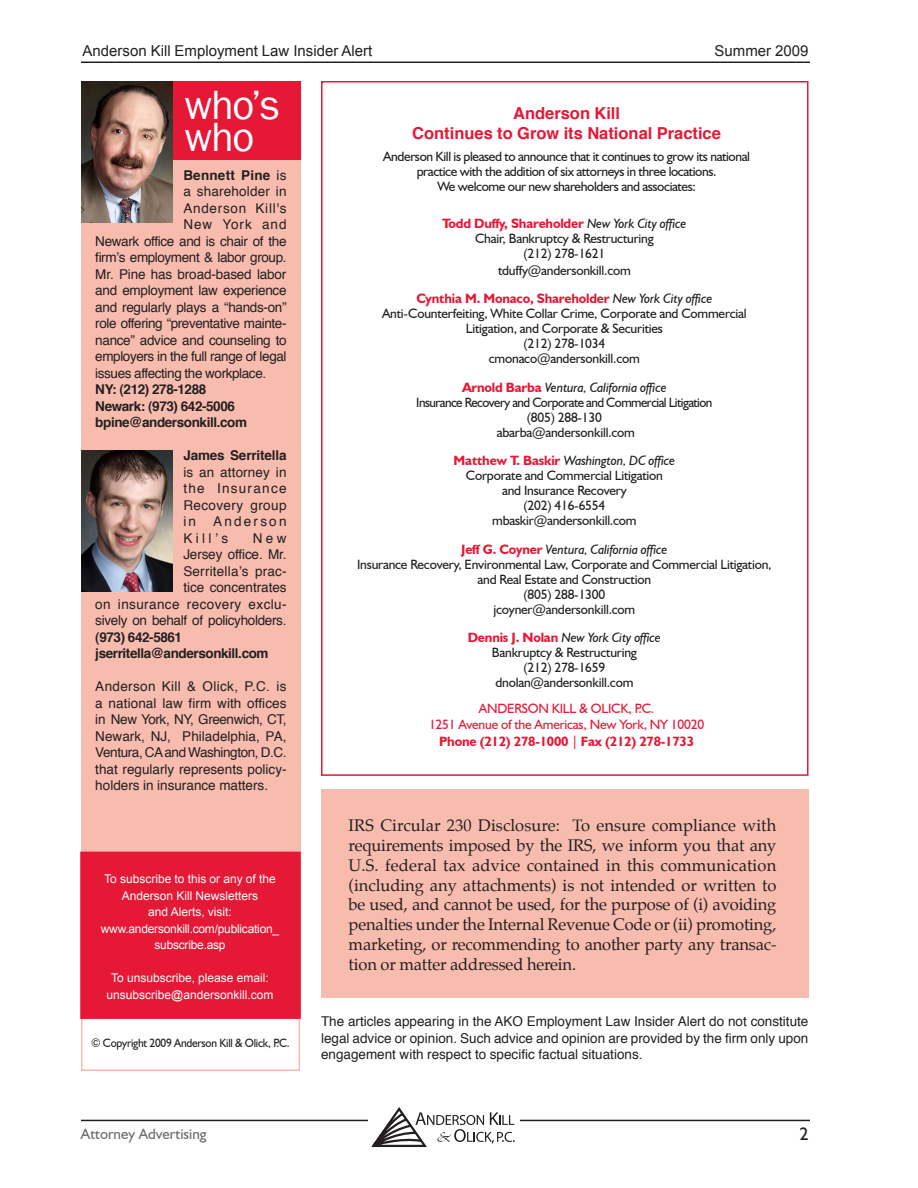
<style>
.page{position:relative;width:918px;height:1188px;background:#fff}
.page>*{position:absolute;margin:0;border:0;box-sizing:border-box;transform-origin:0 0}
.t1{font:42px "Franklin Gothic";letter-spacing:-.03em;color:#fff}
.t2{font:18px "Humanist 521 BT";color:#231f20}
.Body_Text{font:16.5px/19.8px "Palatino";letter-spacing:-.01em;color:#231f20;text-align:justify}
.sidebar_subhead{font:700 16.5px "Helvetica";color:#e51836}
.t3{font:15px "Arial";color:#231f20}
.t4{font:15px "Humanist 521 BT";color:#6c6d70}
.bio{font:13.5px/15px "Humanist 521 BT";letter-spacing:-.015em;color:#231f20;text-align:center}
.bio_sidebar{font:13.5px/16.5px "Helvetica";letter-spacing:-.01em;color:#231f20;text-align:justify}
.bio-2{font:13.5px/15px "Humanist 521 BT";letter-spacing:-.04em;color:#231f20;text-align:center}
.bio_sidebar-2{font:13.5px "Helvetica";letter-spacing:-.03em;color:#231f20}
.bio_sidebar-3{font:700 13.5px "Helvetica";letter-spacing:-.03em;color:#231f20}
.bio-3{font:13.5px/16.5px "Humanist 521 BT";letter-spacing:-.015em;color:#e51836;text-align:center}
.bio_sidebar-4{font:13.5px "Helvetica";letter-spacing:.015em;color:#231f20}
.bio_sidebar-5{font:13.5px "Helvetica";letter-spacing:.03em;color:#231f20}
.bio_sidebar-6{font:13.5px "Helvetica";letter-spacing:.055em;color:#231f20}
.bio_sidebar-7{font:13.5px/16.5px "Helvetica";letter-spacing:.165em;color:#231f20}
.bio_sidebar-8{font:700 13.5px "Helvetica";letter-spacing:.015em;color:#231f20}
.bio_sidebar-9{font:13.5px "Helvetica";letter-spacing:.07em;color:#231f20}
.Body_Text-2{font:12px/16.5px "Arial";color:#fff;text-align:center}
.Body_Text-3{font:12px/16.5px "Arial";letter-spacing:-.02em;color:#fff;text-align:center}
.t5{font:12px "Humanist 521 BT";letter-spacing:-.02em;color:#231f20;scale:.95 1}
.s1{font-weight:400}
.s2{font-weight:700}
.s3{font-weight:700;color:#e51836}
.s4{font-style:italic}
</style>
<div class="page">
<div style="left:321px;top:81px;width:487px;height:695px;border:2px solid #e51836"></div>
<div style="left:81px;top:987px;width:219px;height:84px;border:2px solid #f7bcae"></div>
<div style="left:81px;top:81px;width:219px;height:936px;background:#f7bcae"></div>
<div style="left:81px;top:81px;width:219px;height:78px;background:#e51836"></div>
<hr style="left:81px;top:62px;width:729px;height:1px;background:#231f20">
<img style="left:81px;top:81px;width:92px;height:141px">
<img style="left:81px;top:450px;width:92px;height:142px">
<div style="left:80px;top:852px;width:221px;height:167px;background:#e51836;border:2px solid #e51836"></div>
<div style="left:321px;top:789px;width:487px;height:209px;background:#f7bcae"></div>
<hr style="left:81px;top:1120px;width:729px;height:1px;background:#231f20">
<div style="left:369px;top:1107px;width:151px;height:47px;background:#fff"></div>
<svg style="left:371px;top:1107px;width:144px;height:40px"></svg>
<p class="t3" style="left:82px;top:41px;width:291px">Anderson Kill Employment Law Insider Alert</p>
<p class="t3" style="left:714px;top:41px;width:95px">Summer 2009</p>
<p class="t1" style="left:185px;top:79px;width:97px">who’s</p>
<p class="t1" style="left:185px;top:111px;width:71px">who</p>
<p class="bio_sidebar-8" style="left:183px;top:164px;width:105px">Bennett Pine <span class="s1">is</span></p>
<p class="bio_sidebar-4" style="left:183px;top:181px;width:105px">a shareholder in</p>
<p class="bio_sidebar-6" style="left:183px;top:198px;width:105px">Anderson Kill's</p>
<p class="bio_sidebar-9" style="left:183px;top:214px;width:105px">New York and</p>
<p class="bio_sidebar" style="left:95px;top:233px;width:193px">Newark office and is chair of the</p>
<p class="bio_sidebar-2" style="left:95px;top:247px;width:193px">firm’s employment &amp; labor group.</p>
<p class="bio_sidebar" style="left:95px;top:266px;width:193px">Mr. Pine has broad-based labor</p>
<p class="bio_sidebar" style="left:95px;top:283px;width:193px">and employment law experience</p>
<p class="bio_sidebar" style="left:95px;top:299px;width:193px">and regularly plays a “hands-on”</p>
<p class="bio_sidebar-2" style="left:95px;top:313px;width:193px">role offering “preventative mainte-</p>
<p class="bio_sidebar" style="left:95px;top:332px;width:193px">nance” advice and counseling to</p>
<p class="bio_sidebar-2" style="left:95px;top:346px;width:193px">employers in the full range of legal</p>
<p class="bio_sidebar-2" style="left:95px;top:363px;width:172px">issues affecting the workplace.</p>
<p class="bio_sidebar-3" style="left:95px;top:379px;width:113px">NY: (212) 278-1288</p>
<p class="bio_sidebar-3" style="left:95px;top:395px;width:141px">Newark: (973) 642-5006</p>
<p class="bio_sidebar-3" style="left:95px;top:412px;width:153px">bpine@andersonkill.com</p>
<p class="bio_sidebar" style="left:183px;top:448px;width:105px"><span class="s2">James Serritella </span>is an attorney in the Insurance Recovery group in</p>
<p class="bio_sidebar-7" style="left:183px;top:514px;width:105px;text-indent:30px">Anderson<br>Kill’s</p>
<p class="bio_sidebar" style="left:253px;top:530px;width:35px">New</p>
<p class="bio_sidebar" style="left:183px;top:547px;width:105px">Jersey office. Mr.</p>
<p class="bio_sidebar-4" style="left:183px;top:561px;width:105px">Serritella’s prac-</p>
<p class="bio_sidebar" style="left:183px;top:580px;width:105px">tice concentrates</p>
<p class="bio_sidebar-5" style="left:95px;top:594px;width:193px">on insurance recovery exclu-</p>
<p class="bio_sidebar" style="left:95px;top:613px;width:193px">sively on behalf of policyholders.</p>
<p class="bio_sidebar-3" style="left:95px;top:626px;width:88px">(973) 642-5861</p>
<p class="bio_sidebar-3" style="left:95px;top:643px;width:175px">jserritella@andersonkill.com</p>
<p class="bio_sidebar" style="left:95px;top:679px;width:193px">Anderson Kill &amp; Olick, P.C. is a national law firm with offices in New York, NY, Greenwich, CT, Newark, NJ, Philadelphia, PA, Ventura, CA and Washington, D.C. that regularly represents policy&shy;holders in insurance matters.</p>
<p class="Body_Text-2" style="left:104px;top:871px;width:173px">To subscribe to this or any of the<br>Anderson Kill Newsletters<br>and Alerts, visit:</p>
<p class="Body_Text-3" style="left:101px;top:920px;width:180px">www.andersonkill.com/publication_ subscribe.asp</p>
<p class="Body_Text-2" style="left:111px;top:970px;width:159px">To unsubscribe, please email:</p>
<p class="Body_Text-2" style="left:107px;top:986px;width:168px">unsubscribe@andersonkill.com</p>
<p class="t5" style="left:91px;top:1035px;width:211px">© Copyright 2009 Anderson Kill &amp; Olick, P.C.</p>
<p class="sidebar_subhead" style="left:513px;top:100px;width:109px">Anderson Kill</p>
<p class="sidebar_subhead" style="left:412px;top:120px;width:310px">Continues to Grow its National Practice</p>
<p class="bio" style="left:383px;top:149px;width:368px">Anderson Kill is pleased to announce that it continues to grow its national practice with the addition of six attorneys in three locations.<br>We welcome our new shareholders and associates:</p>
<p class="bio" style="left:442px;top:216px;width:246px"><span class="s3">Todd Duffy, Shareholder</span> <span class="s4">New York City office<br></span>Chair, Bankruptcy &amp; Restructuring<br>(212) 278-1621</p>
<p class="bio" style="left:498px;top:263px;width:134px">tduffy@andersonkill.com</p>
<p class="bio" style="left:382px;top:291px;width:366px"><span class="s3">Cynthia M. Monaco, Shareholder</span> <span class="s4">New York City office </span>Anti-Counterfeiting, White Collar Crime, Corporate and Commercial Litigation, and Corporate &amp; Securities<br>(212) 278-1034<br>cmonaco@andersonkill.com</p>
<p class="bio-2" style="left:416px;top:380px;width:298px"><span class="s3">Arnold Barba</span> <span class="s4">Ventura, California office<br></span>Insurance Recovery and Corporate and Commercial Litigation (805) 288-130<br>abarba@andersonkill.com</p>
<p class="bio" style="left:454px;top:453px;width:223px"><span class="s3">Matthew T. Baskir</span> <span class="s4">Washington, DC office<br></span>Corporate and Commercial Litigation<br>and Insurance Recovery<br>(202) 416-6554 mbaskir@andersonkill.com</p>
<p class="bio" style="left:357px;top:542px;width:416px"><span class="s3">Jeff G. Coyner</span> <span class="s4">Ventura, California office<br></span>Insurance Recovery, Environmental Law, Corporate and Commercial Litigation, and Real Estate and Construction<br>(805) 288-1300<br>jcoyner@andersonkill.com</p>
<p class="bio" style="left:468px;top:630px;width:195px"><span class="s3">Dennis J. Nolan</span> <span class="s4">New York City office<br></span>Bankruptcy &amp; Restructuring<br>(212) 278-1659 dnolan@andersonkill.com</p>
<p class="bio-3" style="left:429px;top:699px;width:277px">ANDERSON KILL &amp; OLICK, P.C.<br>1251 Avenue of the Americas, New York, NY 10020<br><span class="s2">Phone (212) 278-1000</span> | <span class="s2">Fax (212) 278-1733</span></p>
<p class="Body_Text" style="left:349px;top:816px;width:429px">IRS Circular 230 Disclosure: To ensure compliance with requirements imposed by the IRS, we inform you that any U.S. federal tax advice contained in this communication (including any attachments) is not intended or written to be used, and cannot be used, for the purpose of (i) avoiding penalties under the Internal Revenue Code or (ii) promoting, marketing, or recommending to another party any transac&shy;tion or matter addressed herein.</p>
<p class="bio_sidebar" style="left:321px;top:1014px;width:489px">The articles appearing in the AKO Employment Law Insider Alert do not constitute legal advice or opinion. Such advice and opinion are provided by the firm only upon engagement with respect to specific factual situations.</p>
<p class="t4" style="left:81px;top:1124px;width:127px">Attorney Advertising</p>
<p class="t2" style="left:799px;top:1123px;width:11px">2</p>
</div>
